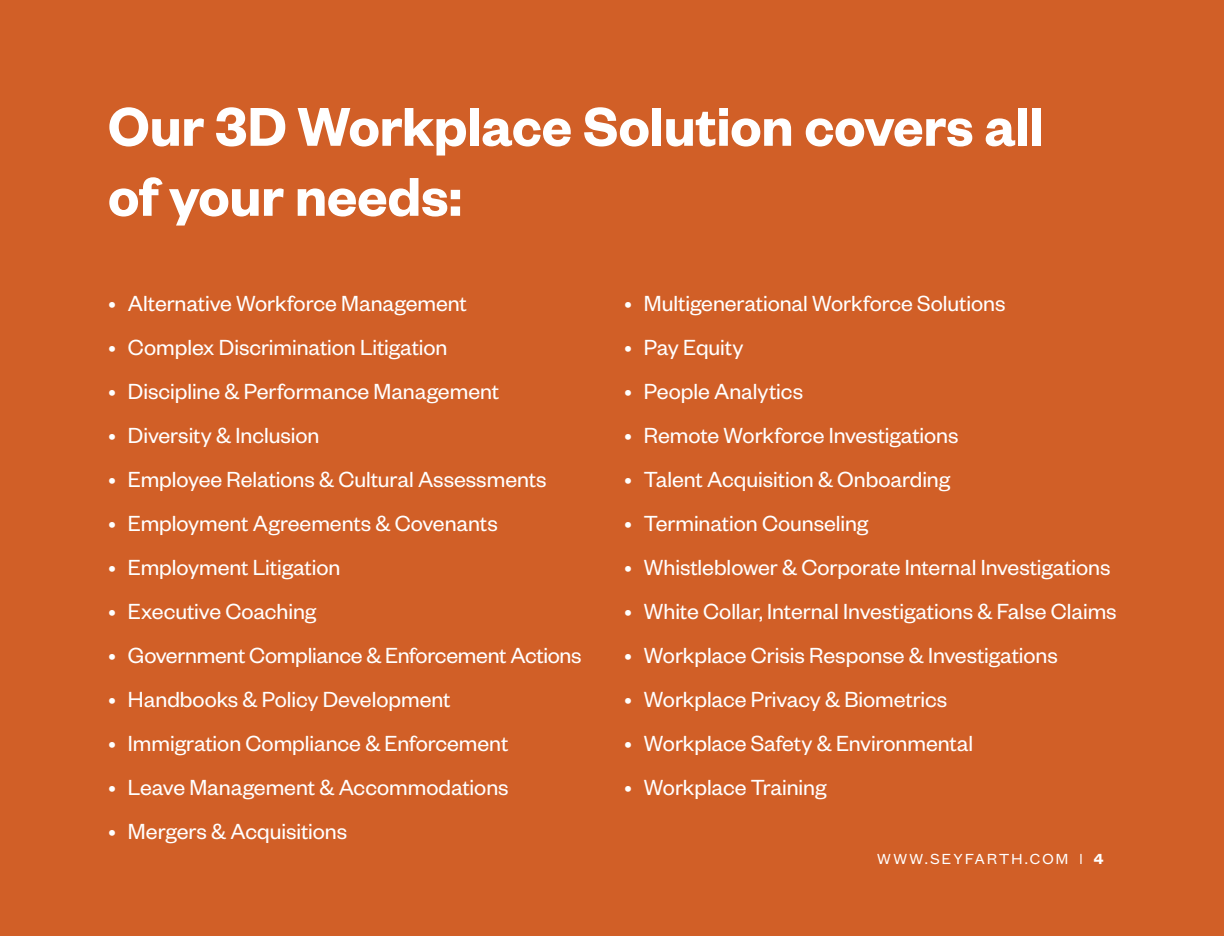
<style>
.page{position:relative;width:1224px;height:936px;background:#d15f27}
.page>*{position:absolute;margin:0;border:0;box-sizing:border-box;transform-origin:0 0}
.t1{font:600 60px/70px "Founders Grotesk";letter-spacing:-.005em;color:#fff}
.t2{font:24px "Founders Grotesk";letter-spacing:-.005em;color:#fff}
.t3{font:16px "Founders Grotesk Text";letter-spacing:.095em;color:#fff}
.s1{font-weight:600}
</style>
<div class="page">
<h1 class="t1" style="left:108px;top:89px;width:937px">Our 3D Workplace Solution covers all of your needs:</h1>
<p class="t2" style="left:108px;top:289px;width:361px">• Alternative Workforce Management</p>
<p class="t2" style="left:108px;top:333px;width:341px">• Complex Discrimination Litigation</p>
<p class="t2" style="left:108px;top:377px;width:393px">• Discipline &amp; Performance Management</p>
<p class="t2" style="left:108px;top:421px;width:213px">• Diversity &amp; Inclusion</p>
<p class="t2" style="left:108px;top:465px;width:440px">• Employee Relations &amp; Cultural Assessments</p>
<p class="t2" style="left:108px;top:509px;width:391px">• Employment Agreements &amp; Covenants</p>
<p class="t2" style="left:108px;top:553px;width:234px">• Employment Litigation</p>
<p class="t2" style="left:108px;top:597px;width:210px">• Executive Coaching</p>
<p class="t2" style="left:108px;top:641px;width:475px">• Government Compliance &amp; Enforcement Actions</p>
<p class="t2" style="left:108px;top:685px;width:344px">• Handbooks &amp; Policy Development</p>
<p class="t2" style="left:108px;top:729px;width:402px">• Immigration Compliance &amp; Enforcement</p>
<p class="t2" style="left:108px;top:773px;width:402px">• Leave Management &amp; Accommodations</p>
<p class="t2" style="left:108px;top:817px;width:241px">• Mergers &amp; Acquisitions</p>
<p class="t2" style="left:624px;top:289px;width:383px">• Multigenerational Workforce Solutions</p>
<p class="t2" style="left:624px;top:333px;width:121px">• Pay Equity</p>
<p class="t2" style="left:624px;top:377px;width:181px">• People Analytics</p>
<p class="t2" style="left:624px;top:420px;width:336px">• Remote Workforce Investigations</p>
<p class="t2" style="left:624px;top:464px;width:328px">• Talent Acquisition &amp; Onboarding</p>
<p class="t2" style="left:624px;top:508px;width:246px">• Termination Counseling</p>
<p class="t2" style="left:624px;top:552px;width:488px">• Whistleblower &amp; Corporate Internal Investigations</p>
<p class="t2" style="left:624px;top:596px;width:494px">• White Collar, Internal Investigations &amp; False Claims</p>
<p class="t2" style="left:624px;top:640px;width:435px">• Workplace Crisis Response &amp; Investigations</p>
<p class="t2" style="left:624px;top:684px;width:325px">• Workplace Privacy &amp; Biometrics</p>
<p class="t2" style="left:624px;top:728px;width:351px">• Workplace Safety &amp; Environmental</p>
<p class="t2" style="left:624px;top:772px;width:204px">• Workplace Training</p>
<p class="t3" style="left:877px;top:848px;width:229px">WWW.SEYFARTH.COM | <span class="s1">4</span></p>
</div>
